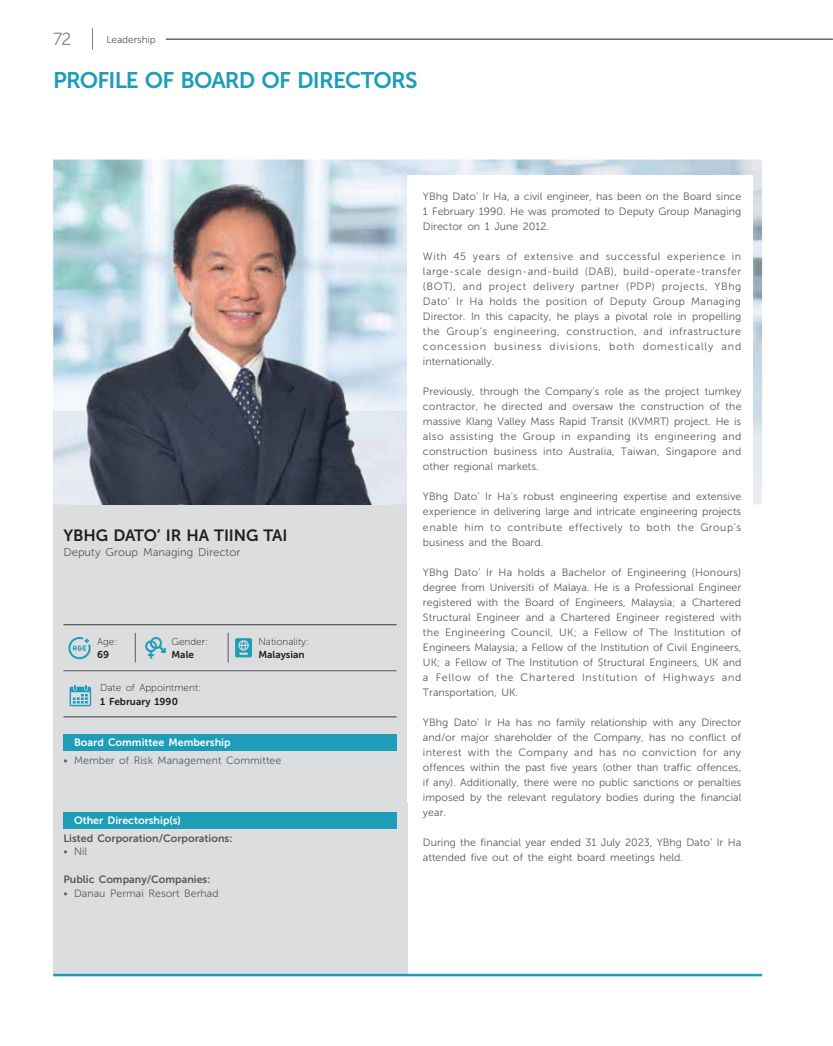
<style>
.page{position:relative;width:833px;height:1046px;background:#fff}
.page>*{position:absolute;margin:0;border:0;box-sizing:border-box;transform-origin:0 0}
.t1{font:22.5px "Museo Sans 700";letter-spacing:-.035em;color:#1e9db9}
.t2{font:17.5px "Museo Sans 300";color:#808284}
.t3{font:16.25px "Museo Sans 700";letter-spacing:-.01em;color:#201e1e}
.t4{font:11.25px "Museo Sans 300";color:#58595b}
.t5{font:10.62px/15px "Museo Sans 300";color:#58595b;text-align:justify}
.t6{font:10.62px "Museo Sans 700";color:#58595b}
.t7{font:10.62px "Museo Sans 700";color:#fff}
.t8{font:10px "Museo Sans 100";color:#201e1e}
.t9{font:10px "Museo Sans 700";color:#201e1e}
.t10{font:10px "Museo Sans 300";color:#58595b}
</style>
<div class="page">
<div style="left:53px;top:411px;width:354px;height:563px;background:#dcddde"></div>
<img style="left:53px;top:159px;width:709px;height:345px">
<img style="left:53px;top:411px;width:354px;height:93px">
<img style="left:71px;top:184px;width:319px;height:320px">
<div style="left:407px;top:175px;width:345px;height:627px;background:#fff"></div>
<div style="left:63px;top:811px;width:333px;height:17px;background:#1e9db9"></div>
<div style="left:63px;top:733px;width:333px;height:17px;background:#1e9db9"></div>
<hr style="left:53px;top:973px;width:709px;height:3px;background:#1e9db9">
<hr style="left:63px;top:624px;width:333px;height:1px;background:#58595b">
<hr style="left:63px;top:716px;width:333px;height:1px;background:#58595b">
<hr style="left:228px;top:632px;width:1px;height:30px;background:#58595b">
<hr style="left:135px;top:632px;width:1px;height:30px;background:#58595b">
<hr style="left:63px;top:670px;width:333px;height:1px;background:#58595b">
<svg style="left:68px;top:637px;width:23px;height:22px"></svg>
<svg style="left:145px;top:637px;width:21px;height:21px"></svg>
<svg style="left:235px;top:638px;width:17px;height:19px"></svg>
<svg style="left:70px;top:685px;width:21px;height:21px"></svg>
<svg style="left:92px;top:28px;width:1px;height:22px"></svg>
<hr style="left:166px;top:39px;width:667px;height:1px;background:#201e1e">
<h2 class="t2" style="left:53px;top:33px;width:20px">72</h2>
<p class="t10" style="left:106px;top:35px;width:51px">Leadership</p>
<h1 class="t1" style="left:53px;top:72px;width:366px">PROFILE OF BOARD OF DIRECTORS</h1>
<h3 class="t3" style="left:63px;top:529px;width:226px">YBHG DATO’ IR HA TIING TAI</h3>
<p class="t4" style="left:63px;top:547px;width:178px">Deputy Group Managing Director</p>
<p class="t8" style="left:97px;top:637px;width:22px">Age:</p>
<p class="t9" style="left:97px;top:651px;width:14px">69</p>
<p class="t8" style="left:171px;top:637px;width:38px">Gender:</p>
<p class="t9" style="left:171px;top:651px;width:24px">Male</p>
<p class="t8" style="left:100px;top:683px;width:102px">Date of Appointment:</p>
<p class="t9" style="left:100px;top:697px;width:79px">1 February 1990</p>
<p class="t8" style="left:258px;top:637px;width:52px">Nationality:</p>
<p class="t9" style="left:258px;top:651px;width:48px">Malaysian</p>
<p class="t7" style="left:74px;top:738px;width:158px">Board Committee Membership</p>
<p class="t5" style="left:63px;top:753px;width:219px">• Member of Risk Management Committee</p>
<p class="t7" style="left:74px;top:816px;width:108px">Other Directorship(s)</p>
<p class="t6" style="left:63px;top:833px;width:170px">Listed Corporation/Corporations:</p>
<p class="t5" style="left:63px;top:845px;width:25px">• Nil</p>
<p class="t6" style="left:63px;top:875px;width:148px">Public Company/Companies:</p>
<p class="t5" style="left:63px;top:886px;width:157px">• Danau Permai Resort Berhad</p>
<p class="t5" style="left:423px;top:190px;width:320px">YBhg Dato’ Ir Ha, a civil engineer, has been on the Board since 1 February 1990. He was promoted to Deputy Group Managing Director on 1 June 2012.</p>
<p class="t5" style="left:423px;top:250px;width:320px">With 45 years of extensive and successful experience in large-scale design-and-build (DAB), build-operate-transfer (BOT), and project delivery partner (PDP) projects, YBhg Dato’ Ir Ha holds the position of Deputy Group Managing Director. In this capacity, he plays a pivotal role in propelling the Group’s engineering, construction, and infrastructure concession business divisions, both domestically and internationally.</p>
<p class="t5" style="left:423px;top:385px;width:320px">Previously, through the Company’s role as the project turnkey contractor, he directed and oversaw the construction of the massive Klang Valley Mass Rapid Transit (KVMRT) project. He is also assisting the Group in expanding its engineering and construction business into Australia, Taiwan, Singapore and other regional markets.</p>
<p class="t5" style="left:423px;top:490px;width:320px">YBhg Dato’ Ir Ha’s robust engineering expertise and extensive experience in delivering large and intricate engineering projects enable him to contribute effectively to both the Group’s business and the Board.</p>
<p class="t5" style="left:423px;top:565px;width:320px">YBhg Dato’ Ir Ha holds a Bachelor of Engineering (Honours) degree from Universiti of Malaya. He is a Professional Engineer registered with the Board of Engineers, Malaysia; a Chartered Structural Engineer and a Chartered Engineer registered with the Engineering Council, UK; a Fellow of The Institution of Engineers Malaysia; a Fellow of the Institution of Civil Engineers, UK; a Fellow of The Institution of Structural Engineers, UK and a Fellow of the Chartered Institution of Highways and Transportation, UK.</p>
<p class="t5" style="left:423px;top:715px;width:320px">YBhg Dato’ Ir Ha has no family relationship with any Director and/or major shareholder of the Company, has no conflict of interest with the Company and has no conviction for any offences within the past five years (other than traffic offences, if any). Additionally, there were no public sanctions or penalties imposed by the relevant regulatory bodies during the financial year.</p>
<p class="t5" style="left:423px;top:835px;width:320px">During the financial year ended 31 July 2023, YBhg Dato’ Ir Ha attended five out of the eight board meetings held.</p>
</div>
